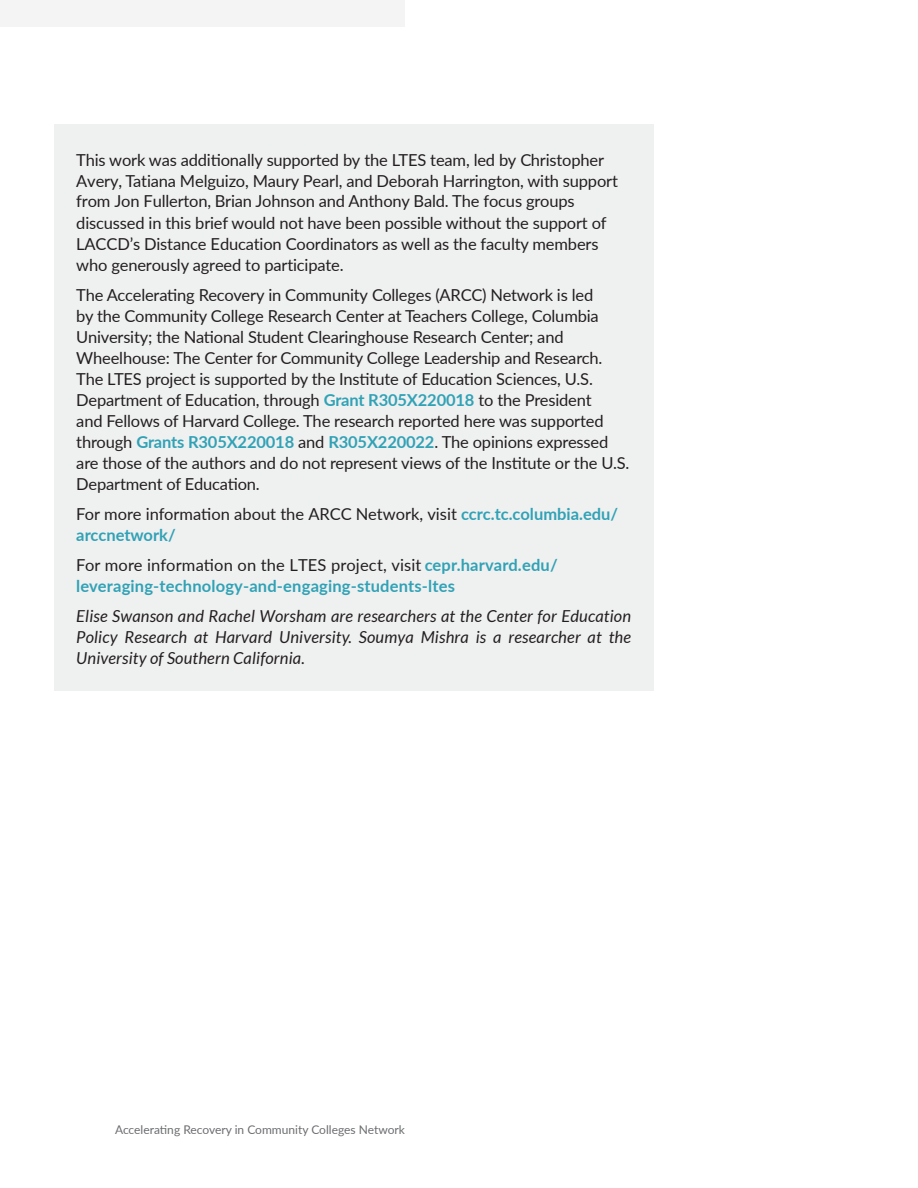
<style>
.page{position:relative;width:918px;height:1188px;background:#fff}
.page>*{position:absolute;margin:0;border:0;box-sizing:border-box;transform-origin:0 0}
.Caption_Notes_Text{font:16.5px/21px "Lato";letter-spacing:-.01em;color:#231f20}
.Caption_Notes_Text-2{font:italic 16.5px/21px "Lato";letter-spacing:.01em;color:#231f20;text-align:justify}
.Caption_Notes_Text-3{font:700 16.5px/21px "Lato";letter-spacing:.01em;color:#31a2b6}
.t1{font:12px "Lato";color:#6c6d70}
.s1{font-weight:700;color:#31a2b6}
.s2{font-weight:400;color:#231f20}
</style>
<div class="page">
<div style="left:0;top:0;width:405px;height:27px;background:#f4f4f4"></div>
<div style="left:54px;top:124px;width:600px;height:567px;background:#eff0f0"></div>
<p class="Caption_Notes_Text" style="left:76px;top:149px;width:543px;line-height:20.4px">This work was additionally supported by the LTES team, led by Christopher<br>Avery, Tatiana Melguizo, Maury Pearl, and Deborah Harrington, with support from Jon Fullerton, Brian Johnson and Anthony Bald. The focus groups</p>
<p class="Caption_Notes_Text" style="left:76px;top:212px;width:532px">discussed in this brief would not have been possible without the support of<br>LACCD’s Distance Education Coordinators as well as the faculty members who generously agreed to participate.</p>
<p class="Caption_Notes_Text" style="left:76px;top:284px;width:555px">The Accelerating Recovery in Community Colleges (ARCC) Network is led<br>by the Community College Research Center at Teachers College, Columbia University; the National Student Clearinghouse Research Center; and Wheelhouse: The Center for Community College Leadership and Research.<br>The LTES project is supported by the Institute of Education Sciences, U.S.<br>Department of Education, through <span class="s1">Grant R305X220018</span> to the President<br>and Fellows of Harvard College. The research reported here was supported through <span class="s1">Grants R305X220018</span> and <span class="s1">R305X220022</span>. The opinions expressed are those of the authors and do not represent views of the Institute or the U.S.<br>Department of Education.</p>
<p class="Caption_Notes_Text" style="left:76px;top:503px;width:543px">For more information about the ARCC Network, visit <span class="s1">ccrc.tc.columbia.edu/ arccnetwork/</span></p>
<p class="Caption_Notes_Text-3" style="left:76px;top:554px;width:483px"><span class="s2">For more information on the LTES project, visit</span> cepr.harvard.edu/ leveraging-technology-and-engaging-students-ltes</p>
<p class="Caption_Notes_Text-2" style="left:76px;top:606px;width:556px">Elise Swanson and Rachel Worsham are researchers at the Center for Education Policy Research at Harvard University. Soumya Mishra is a researcher at the University of Southern California.</p>
<p class="t1" style="left:115px;top:1121px;width:291px">Accelerating Recovery in Community Colleges Network</p>
</div>
